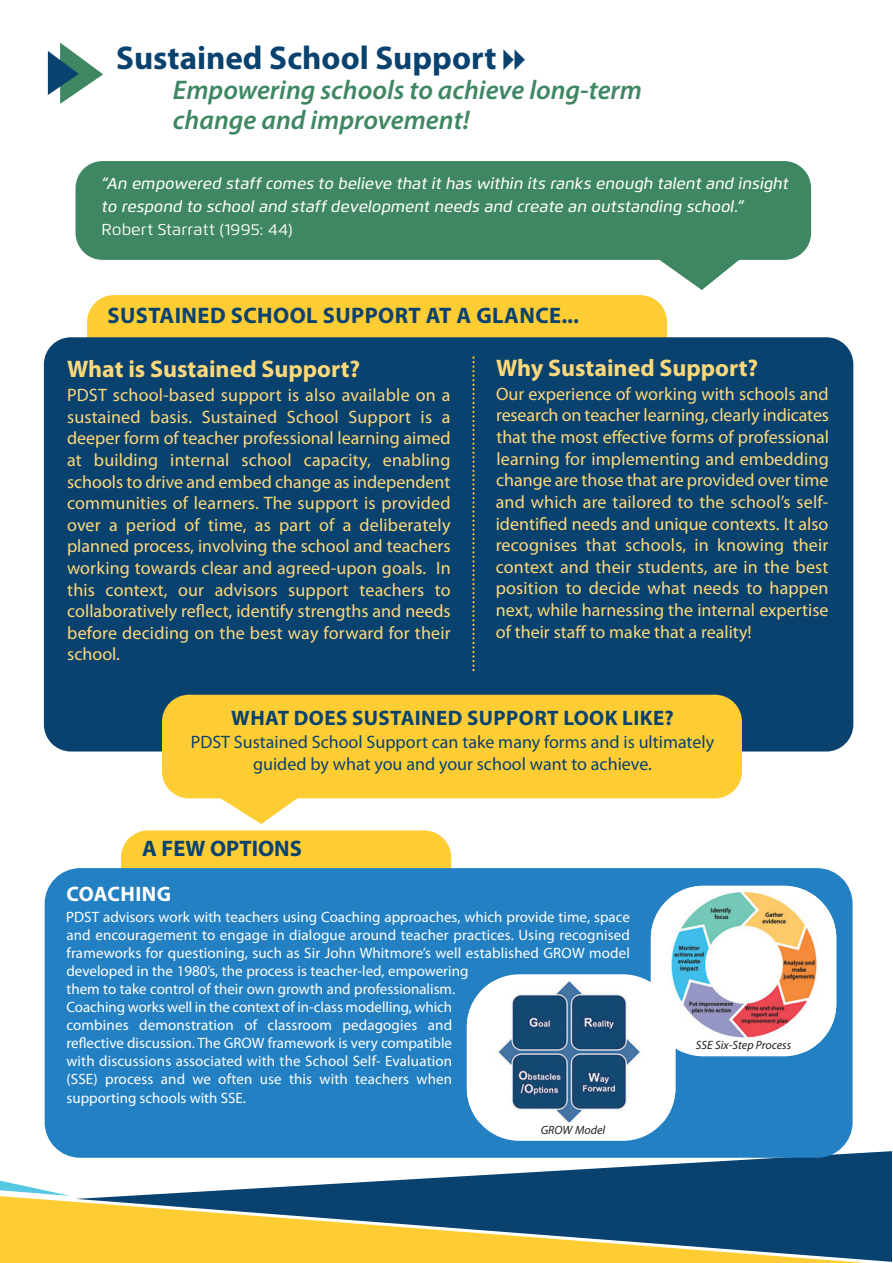
<style>
.page{position:relative;width:893px;height:1263px;background:#fff}
.page>*{position:absolute;margin:0;border:0;box-sizing:border-box;transform-origin:0 0}
.t1{font:700 33px "Myriad Pro";color:#0a426f}
.t2{font:italic 600 27px/30px "Myriad Pro";color:#3f8762}
.t3{font:700 24px "Myriad Pro";color:#fed979}
.t4{font:700 22.5px "Myriad Pro";letter-spacing:.02em;color:#0a426f}
.t5{font:700 22.5px "Myriad Pro";color:#0a426f}
.t6{font:700 21px "Myriad Pro";letter-spacing:.02em;color:#0a426f}
.t7{font:700 21px "Myriad Pro";letter-spacing:.02em;color:#fff}
.t8{font:18px/21.6px "Myriad Pro";color:#fed979;text-align:justify}
.t9{font:18px/21.6px "Myriad Pro";color:#0a426f;text-align:center}
.t10{font:italic 500 15.75px/22.8px "Flexo W01";color:#fff;scale:1.05 1}
.t11{font:15.75px "Flexo W01";color:#fff;scale:1.05 1}
.t12{font:15px/18.1px "Myriad Pro";color:#fff}
.t13{font:italic 12px "Myriad Pro";color:#231f20}
</style>
<div class="page">
<svg style="left:44px;top:988px;width:1px;height:139px"></svg>
<svg style="left:0;top:1128px;width:866px;height:135px;fill:#fecd33"></svg>
<svg style="left:76px;top:1151px;width:816px;height:111px;fill:#0a426f"></svg>
<div style="left:87px;top:295px;width:580px;height:70px;background:#fecd33;border-radius:27px"></div>
<div style="left:121px;top:830px;width:330px;height:71px;background:#fecd33;border-radius:27px"></div>
<div style="left:44px;top:337px;width:809px;height:414px;background:#0a426f;border-radius:27px"></div>
<div style="left:45px;top:868px;width:808px;height:290px;background:#2381c3;border-radius:36px"></div>
<img style="left:651px;top:886px;width:185px;height:166px">
<div style="left:76px;top:161px;width:735px;height:99px;background:#3f8762;border-radius:27px"></div>
<svg style="left:656px;top:259px;width:86px;height:31px"></svg>
<div style="left:467px;top:974px;width:208px;height:167px;background:#fff;border-radius:53px"></div>
<img style="left:467px;top:981px;width:208px;height:141px">
<div style="left:162px;top:695px;width:580px;height:103px;background:#fecd33;border-radius:27px"></div>
<svg style="left:217px;top:798px;width:83px;height:26px"></svg>
<svg style="left:472px;top:356px;width:3px;height:315px"></svg>
<svg style="left:48px;top:43px;width:55px;height:61px"></svg>
<h1 class="t1" style="left:116px;top:45px;width:382px">SUSTAINED SCHOOL SUPPORT</h1>
<h2 class="t2" style="left:173px;top:78px;width:471px">Empowering schools to achieve long-term change and improvement!</h2>
<p class="t10" style="left:102px;top:172px;width:656px">“An empowered staff comes to believe that it has within its ranks enough talent and insight to respond to school and staff development needs and create an outstanding school.”</p>
<p class="t11" style="left:102px;top:220px;width:184px">Robert Starratt (1995: 44)</p>
<p class="t4" style="left:107px;top:307px;width:473px">SUSTAINED SCHOOL SUPPORT AT A GLANCE...</p>
<h3 class="t3" style="left:67px;top:360px;width:295px">WHAT IS SUSTAINED SUPPORT?</h3>
<p class="t8" style="left:67px;top:386px;width:385px">PDST school-based support is also available on a sustained basis. Sustained School Support is a deeper form of teacher professional learning aimed at building internal school capacity, enabling schools to drive and embed change as independent communities of learners. The support is provided over a period of time, as part of a deliberately planned process, involving the school and teachers working towards clear and agreed-upon goals. In this context, our advisors support teachers to collaboratively reflect, identify strengths and needs before deciding on the best way forward for their school.</p>
<h3 class="t3" style="left:496px;top:358px;width:264px">WHY SUSTAINED SUPPORT?</h3>
<p class="t8" style="left:496px;top:384px;width:335px">Our experience of working with schools and research on teacher learning, clearly indicates that the most effective forms of professional learning for implementing and embedding change are those that are provided over time and which are tailored to the school’s self&shy;identified needs and unique contexts. It also recognises that schools, in knowing their context and their students, are in the best position to decide what needs to happen next, while harnessing the internal expertise of their staff to make that a reality!</p>
<p class="t6" style="left:231px;top:710px;width:444px">WHAT DOES SUSTAINED SUPPORT LOOK LIKE?</p>
<p class="t9" style="left:191px;top:733px;width:525px">PDST Sustained School Support can take many forms and is ultimately guided by what you and your school want to achieve.</p>
<p class="t5" style="left:142px;top:840px;width:161px">A FEW OPTIONS</p>
<p class="t7" style="left:66px;top:886px;width:106px">COACHING</p>
<p class="t12" style="left:66px;top:909px;width:565px">PDST advisors work with teachers using Coaching approaches, which provide time, space and encouragement to engage in dialogue around teacher practices. using recognised frameworks for questioning, such as Sir John Whitmore’s well established GROW model developed in the 1980’s, the process is teacher-led, empowering<br>them to take control of their own growth and professionalism.<br>Coaching works well in the context of in-class modelling, which<br>combines demonstration of classroom pedagogies and<br>reflective discussion. The GROW framework is very compatible<br>with discussions associated with the School Self- Evaluation<br>(SSE) process and we often use this with teachers when<br>supporting schools with SSE.</p>
<p class="t13" style="left:541px;top:1125px;width:66px">GROW Model</p>
<p class="t13" style="left:696px;top:1041px;width:97px">SSE Six-Step Process</p>
</div>
